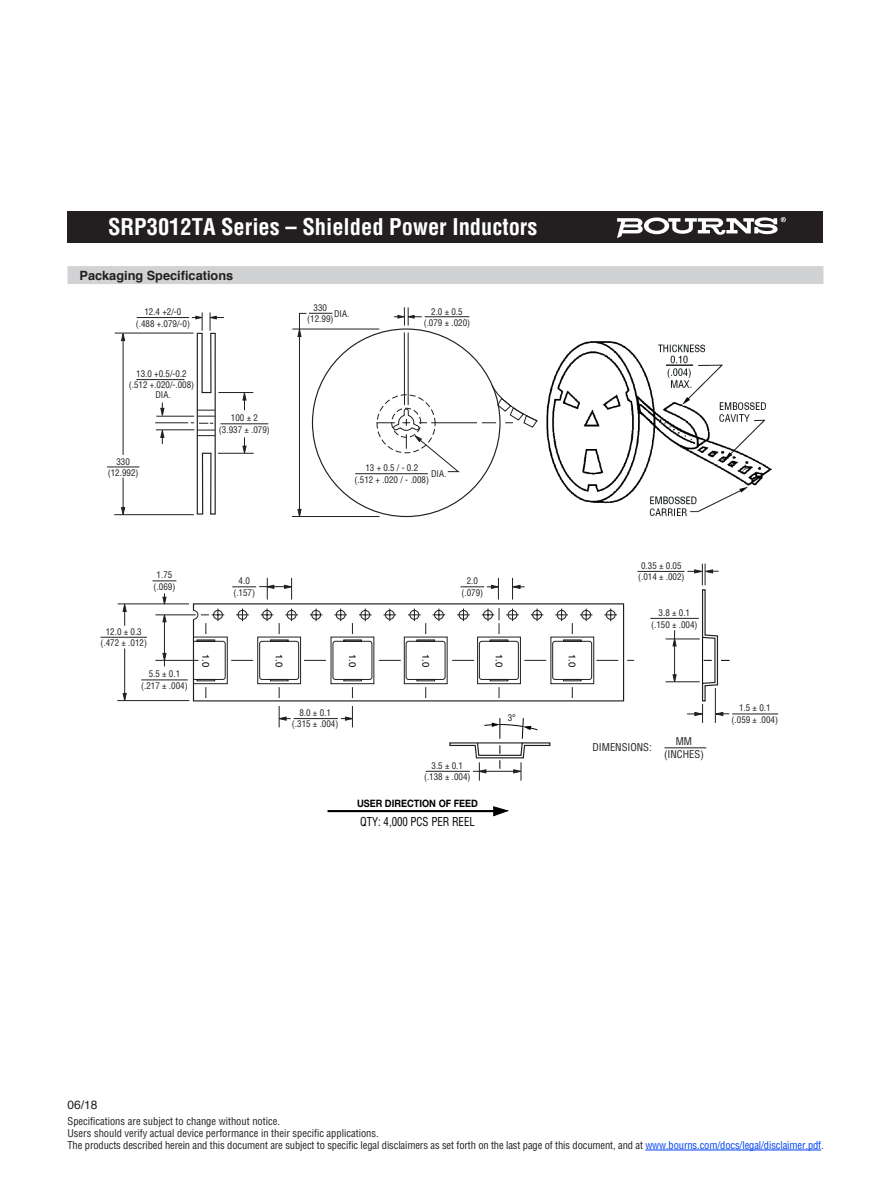
<style>
.page{position:relative;width:891px;height:1188px;background:#fff}
.page>*{position:absolute;margin:0;border:0;box-sizing:border-box;transform-origin:0 0}
.t1{font:700 condensed 22.5px "Helvetica";color:#fff}
.t2{font:700 12.75px "Helvetica";color:#231f20}
.t3{font:condensed 12px "Helvetica";color:#000101;scale:.9 1}
.t4{font:12px "Helvetica";color:#231f20}
.negative_type_header{font:condensed 10.5px "Helvetica";letter-spacing:-.01em;color:#231f20}
.t5{font:700 10.2px "Helvetica Neue";color:#000101;scale:.9 1}
.t6{font:9.6px "Helvetica";color:#060202}
.t7{font:condensed 9px/11.2px "Helvetica";color:#231f20;text-align:center}
.s1{color:#0042f4}
</style>
<div class="page">
<div style="left:68px;top:212px;width:756px;height:31px;background:#231f20"></div>
<svg style="left:617px;top:217px;width:169px;height:21px"></svg>
<div style="left:68px;top:266px;width:756px;height:18px;background:#d1d2d4"></div>
<img style="left:546px;top:341px;width:226px;height:176px">
<svg style="left:192px;top:603px;width:257px;height:99px"></svg>
<svg style="left:449px;top:589px;width:270px;height:170px"></svg>
<hr style="left:137px;top:317px;width:52px;height:1px;background:#231f20">
<hr style="left:136px;top:379px;width:48px;height:1px;background:#231f20">
<hr style="left:156px;top:416px;width:38px;height:1px;background:#231f20">
<hr style="left:156px;top:430px;width:38px;height:1px;background:#231f20">
<svg style="left:160px;top:403px;width:4px;height:14px"></svg>
<svg style="left:160px;top:429px;width:4px;height:15px"></svg>
<hr style="left:155px;top:423px;width:33px;height:1px;background:#231f20">
<svg style="left:191px;top:312px;width:33px;height:203px"></svg>
<hr style="left:115px;top:333px;width:79px;height:1px;background:#231f20">
<hr style="left:114px;top:514px;width:80px;height:1px;background:#231f20">
<svg style="left:121px;top:332px;width:4px;height:9px"></svg>
<hr style="left:123px;top:478px;width:1px;height:31px;background:#231f20">
<svg style="left:121px;top:507px;width:4px;height:9px"></svg>
<hr style="left:123px;top:339px;width:1px;height:116px;background:#231f20">
<hr style="left:107px;top:467px;width:32px;height:1px;background:#231f20">
<hr style="left:218px;top:392px;width:35px;height:1px;background:#231f20">
<hr style="left:218px;top:453px;width:36px;height:1px;background:#231f20">
<svg style="left:243px;top:437px;width:4px;height:17px"></svg>
<svg style="left:242px;top:393px;width:4px;height:17px"></svg>
<hr style="left:220px;top:423px;width:48px;height:1px;background:#231f20">
<hr style="left:702px;top:637px;width:1px;height:46px;background:#000101">
<hr style="left:666px;top:639px;width:34px;height:1px;background:#231f20">
<hr style="left:666px;top:682px;width:34px;height:1px;background:#231f20">
<svg style="left:673px;top:637px;width:4px;height:9px"></svg>
<hr style="left:674px;top:630px;width:1px;height:51px;background:#231f20">
<svg style="left:673px;top:674px;width:4px;height:10px"></svg>
<hr style="left:650px;top:618px;width:49px;height:1px;background:#231f20">
<hr style="left:426px;top:771px;width:44px;height:1px;background:#231f20">
<hr style="left:473px;top:771px;width:43px;height:1px;background:#231f20">
<svg style="left:162px;top:653px;width:4px;height:9px"></svg>
<svg style="left:162px;top:614px;width:4px;height:8px"></svg>
<hr style="left:164px;top:620px;width:1px;height:46px;background:#231f20">
<hr style="left:732px;top:714px;width:46px;height:1px;background:#231f20">
<hr style="left:715px;top:688px;width:1px;height:35px;background:#231f20">
<svg style="left:714px;top:712px;width:15px;height:4px"></svg>
<svg style="left:687px;top:704px;width:17px;height:19px"></svg>
<hr style="left:155px;top:660px;width:43px;height:1px;background:#231f20">
<svg style="left:341px;top:706px;width:12px;height:21px"></svg>
<svg style="left:278px;top:706px;width:13px;height:21px"></svg>
<hr style="left:294px;top:718px;width:44px;height:1px;background:#231f20">
<hr style="left:118px;top:604px;width:71px;height:1px;background:#231f20">
<hr style="left:117px;top:700px;width:72px;height:1px;background:#231f20">
<hr style="left:124px;top:649px;width:1px;height:46px;background:#231f20">
<svg style="left:123px;top:693px;width:4px;height:9px"></svg>
<svg style="left:123px;top:603px;width:4px;height:23px"></svg>
<svg style="left:162px;top:593px;width:5px;height:12px"></svg>
<hr style="left:101px;top:637px;width:46px;height:1px;background:#231f20">
<hr style="left:141px;top:680px;width:47px;height:1px;background:#231f20">
<hr style="left:155px;top:615px;width:41px;height:1px;background:#231f20">
<svg style="left:193px;top:608px;width:425px;height:90px"></svg>
<hr style="left:637px;top:571px;width:47px;height:1px;background:#231f20">
<svg style="left:688px;top:564px;width:31px;height:21px"></svg>
<hr style="left:328px;top:810px;width:168px;height:2px;background:#000101">
<svg style="left:493px;top:806px;width:15px;height:10px"></svg>
<svg style="left:153px;top:581px;width:23px;height:1px"></svg>
<svg style="left:232px;top:578px;width:61px;height:22px"></svg>
<svg style="left:511px;top:578px;width:14px;height:22px"></svg>
<svg style="left:460px;top:578px;width:40px;height:22px"></svg>
<svg style="left:394px;top:308px;width:28px;height:17px"></svg>
<hr style="left:425px;top:316px;width:44px;height:1px;background:#231f20">
<hr style="left:292px;top:329px;width:87px;height:1px;background:#231f20">
<hr style="left:292px;top:516px;width:88px;height:1px;background:#231f20">
<svg style="left:297px;top:313px;width:35px;height:203px"></svg>
<hr style="left:355px;top:473px;width:73px;height:1px;background:#231f20">
<hr style="left:431px;top:423px;width:46px;height:1px;background:#231f20">
<svg style="left:482px;top:384px;width:56px;height:44px"></svg>
<hr style="left:404px;top:333px;width:1px;height:72px;background:#231f20">
<hr style="left:408px;top:333px;width:1px;height:72px;background:#231f20">
<svg style="left:376px;top:394px;width:84px;height:78px"></svg>
<svg style="left:477px;top:718px;width:61px;height:63px"></svg>
<hr style="left:664px;top:747px;width:42px;height:1px;background:#231f20">
<hr style="left:645px;top:1150px;width:176px;height:1px;background:#0042f4">
<p class="t1" style="left:108px;top:213px;width:431px">SRP3012TA Series – Shielded Power Inductors</p>
<p class="t2" style="left:80px;top:265px;width:155px">Packaging Specifications</p>
<p class="t7" style="left:136px;top:306px;width:56px">12.4 +2/-0 (.488 +.079/-0)</p>
<p class="t7" style="left:129px;top:368px;width:67px">13.0 +0.5/-0.2 (.512 +.020/-.008)</p>
<p class="t7" style="left:155px;top:389px;width:17px">DIA.</p>
<p class="t7" style="left:108px;top:455px;width:32px">330 (12.992)</p>
<p class="t7" style="left:219px;top:412px;width:52px">100 ± 2 (3.937 ± .079)</p>
<p class="t7" style="left:307px;top:302px;width:28px">330 (12.99)</p>
<p class="t7" style="left:334px;top:308px;width:17px">DIA.</p>
<p class="t7" style="left:424px;top:306px;width:48px">2.0 ± 0.5 (.079 ± .020)</p>
<p class="t7" style="left:355px;top:462px;width:76px">13 + 0.5 / - 0.2<br>(.512 + .020 / - .008)</p>
<p class="t7" style="left:431px;top:468px;width:17px">DIA.</p>
<p class="t7" style="left:154px;top:569px;width:23px">1.75 (.069)</p>
<p class="t7" style="left:461px;top:575px;width:23px">2.0 (.079)</p>
<p class="t7" style="left:233px;top:575px;width:23px">4.0 (.157)</p>
<p class="t7" style="left:100px;top:626px;width:48px">12.0 ± 0.3 (.472 ± .012)</p>
<p class="t7" style="left:141px;top:668px;width:48px">5.5 ± 0.1 (.217 ± .004)</p>
<p class="t6" style="left:213px;top:654px;width:15px;rotate:90deg">1.0</p>
<p class="t6" style="left:360px;top:654px;width:15px;rotate:90deg">1.0</p>
<p class="t6" style="left:433px;top:654px;width:15px;rotate:90deg">1.0</p>
<p class="t6" style="left:506px;top:654px;width:15px;rotate:90deg">1.0</p>
<p class="t6" style="left:580px;top:654px;width:15px;rotate:90deg">1.0</p>
<p class="t6" style="left:287px;top:654px;width:15px;rotate:90deg">1.0</p>
<p class="t7" style="left:638px;top:560px;width:48px">0.35 ± 0.05 (.014 ± .002)</p>
<p class="t7" style="left:651px;top:607px;width:48px">3.8 ± 0.1 (.150 ± .004)</p>
<p class="t4" style="left:68px;top:1095px;width:32px">06/18</p>
<p class="t7" style="left:292px;top:707px;width:48px">8.0 ± 0.1 (.315 ± .004)</p>
<p class="t7" style="left:424px;top:760px;width:48px">3.5 ± 0.1 (.138 ± .004)</p>
<p class="t5" style="left:357px;top:795px;width:136px">USER DIRECTION OF FEED</p>
<p class="t3" style="left:360px;top:814px;width:129px">QTY: 4,000 PCS PER REEL</p>
<p class="t7" style="left:508px;top:712px;width:10px">3°</p>
<p class="t7" style="left:732px;top:702px;width:48px">1.5 ± 0.1 (.059 ± .004)</p>
<p class="negative_type_header" style="left:592px;top:741px;width:61px">DIMENSIONS:</p>
<p class="negative_type_header" style="left:676px;top:735px;width:18px">MM</p>
<p class="negative_type_header" style="left:664px;top:747px;width:41px">(INCHES)</p>
<p class="negative_type_header" style="left:68px;top:1115px;width:214px">Specifications are subject to change without notice.</p>
<p class="negative_type_header" style="left:68px;top:1127px;width:313px">Users should verify actual device performance in their specific applications.</p>
<p class="negative_type_header" style="left:68px;top:1139px;width:758px">The products described herein and this document are subject to specific legal disclaimers as set forth on the last page of this document, and at <span class="s1">www.bourns.com/docs/legal/disclaimer.pdf</span>.</p>
</div>
